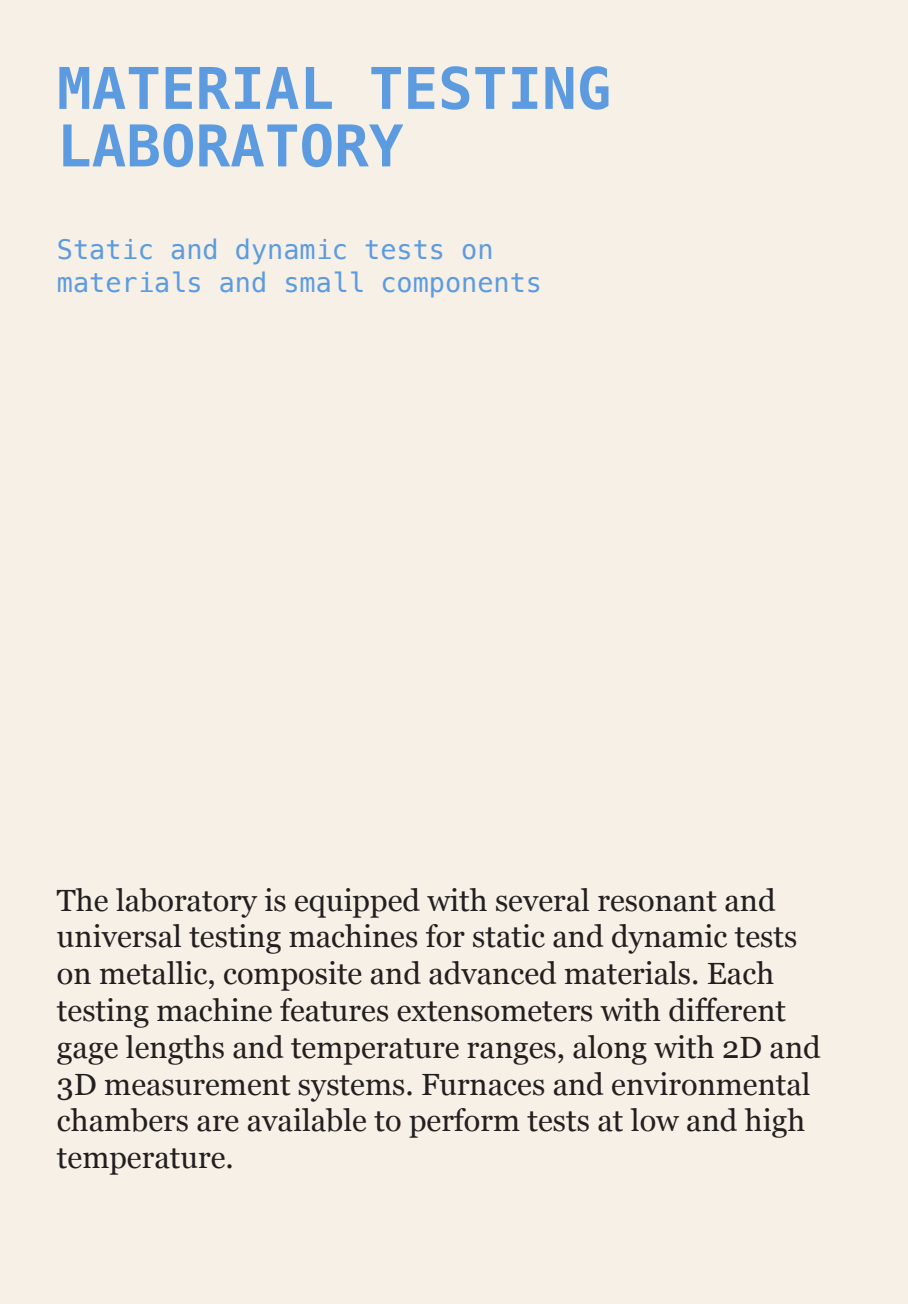
<style>
.page{position:relative;width:908px;height:1304px;background:#fff}
.page>*{position:absolute;margin:0;border:0;box-sizing:border-box;transform-origin:0 0}
.t1{font:700 57.6px/57.6px "Menlo";color:#5c9be0}
.t2{font:30.6px/36.8px "Georgia";color:#231f20}
.t3{font:26.8px/32.2px "Menlo";color:#5c9be0}
</style>
<div class="page">
<div style="left:0;top:0;width:907px;height:1304px;background:#f7f0e6"></div>
<p class="t1" style="left:57px;top:61px;width:555px">MATERIAL TESTING<br>LABORATORY</p>
<p class="t3" style="left:57px;top:234px;width:486px">Static and dynamic tests on materials and small components</p>
<p class="t2" style="left:57px;top:880px;width:765px">The laboratory is equipped with several resonant and universal testing machines for static and dynamic tests on metallic, composite and advanced materials. Each testing machine features extensometers with different gage lengths and temperature ranges, along with 2D and 3D measurement systems. Furnaces and environmental chambers are available to perform tests at low and high temperature.</p>
</div>
